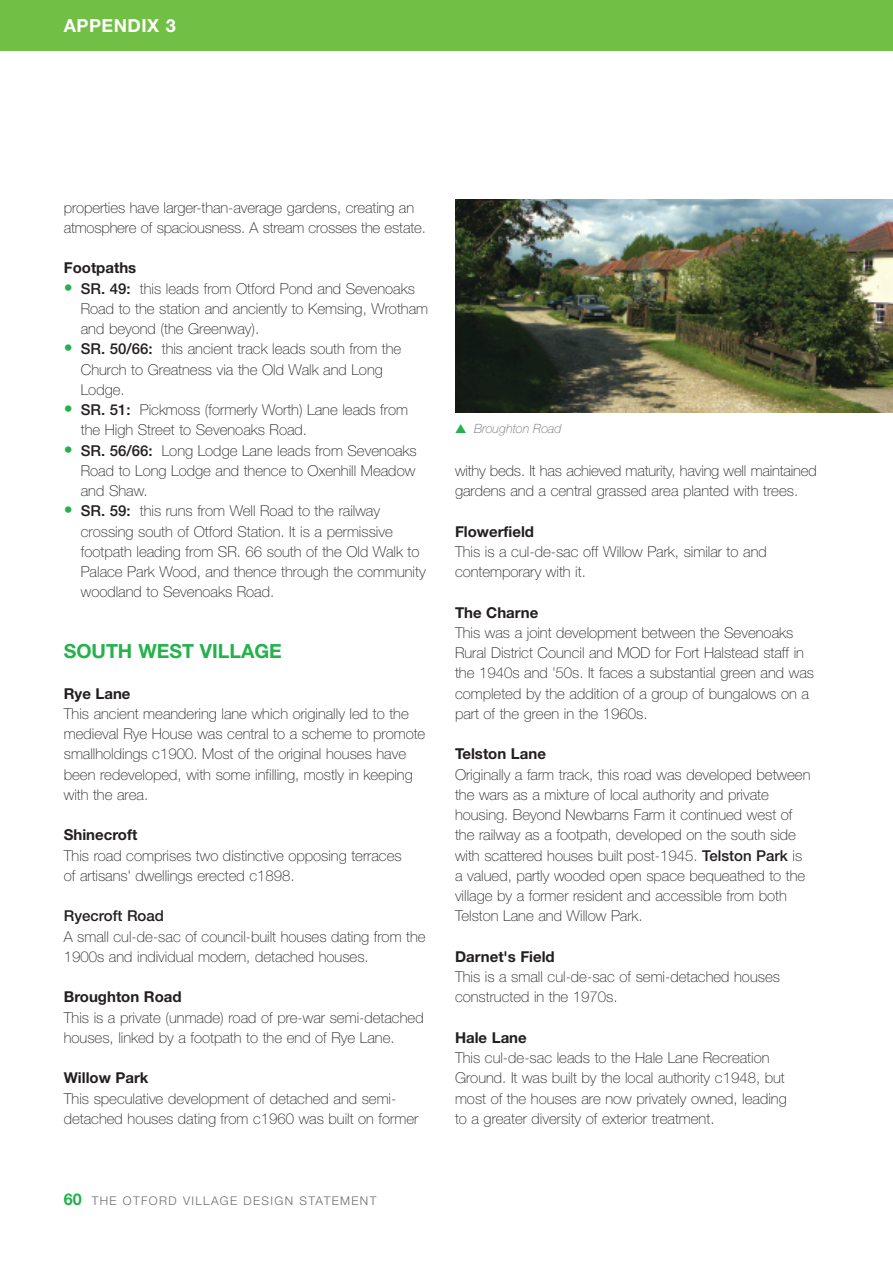
<style>
.page{position:relative;width:893px;height:1263px;background:#fff}
.page>*{position:absolute;margin:0;border:0;box-sizing:border-box;transform-origin:0 0}
.t1{font:700 19.5px "Helvetica Neue";color:#23b24b}
.t2{font:700 18px "Helvetica Neue";letter-spacing:.03em;color:#fff}
.t3{font:100 15px/20.2px "Helvetica Neue";color:#231f20}
.t4{font:700 15px "Helvetica Neue";color:#231f20}
.t5{font:500 15px "Helvetica Neue";color:#231f20}
.t6{font:italic 100 12.75px "Helvetica Neue";color:#6c6d70}
.t7{font:300 12px "Helvetica Neue";letter-spacing:.11em;color:#6c6d70}
.s1{font-size:18px;color:#23b24b}
.s2{font-weight:500}
.s3{font-weight:700;font-size:16.2px;color:#23b24b}
.s4{color:#23b24b}
</style>
<div class="page">
<div style="left:0;top:0;width:893px;height:51px;background:#71bf44"></div>
<img style="left:455px;top:199px;width:438px;height:214px">
<p class="t2" style="left:64px;top:19px;width:114px">APPENDIX 3</p>
<p class="t3" style="left:64px;top:198px;width:364px">properties have larger-than-average gardens, creating an atmosphere of spaciousness. A stream crosses the estate.</p>
<p class="t4" style="left:64px;top:263px;width:74px">Footpaths</p>
<p class="t3" style="left:81px;top:279px;width:349px;text-indent:-17px"><span class="s1">•</span> <span class="s2">SR. 49:</span> this leads from Otford Pond and Sevenoaks<br>Road to the station and anciently to Kemsing, Wrotham and beyond (the Greenway).</p>
<p class="t3" style="left:81px;top:340px;width:322px;text-indent:-17px"><span class="s1">•</span> <span class="s2">SR. 50/66:</span> this ancient track leads south from the<br>Church to Greatness via the Old Walk and Long<br>Lodge.</p>
<p class="t3" style="left:81px;top:401px;width:329px;text-indent:-17px"><span class="s1">•</span> <span class="s2">SR. 51:</span> Pickmoss (formerly Worth) Lane leads from the High Street to Sevenoaks Road.</p>
<p class="t3" style="left:81px;top:441px;width:337px;text-align:justify;text-indent:-17px"><span class="s1">•</span> <span class="s2">SR. 56/66:</span> Long Lodge Lane leads from Sevenoaks Road to Long Lodge and thence to Oxenhill Meadow and Shaw.</p>
<p class="t3" style="left:81px;top:502px;width:346px;text-indent:-17px"><span class="s1">•</span> <span class="s2">SR. 59:</span> this runs from Well Road to the railway crossing south of Otford Station. It is a permissive footpath leading from SR. 66 south of the Old Walk to Palace Park Wood, and thence through the community woodland to Sevenoaks Road.</p>
<h1 class="t1" style="left:64px;top:644px;width:220px">SOUTH WEST VILLAGE</h1>
<p class="t4" style="left:64px;top:688px;width:68px">Rye Lane</p>
<p class="t3" style="left:64px;top:705px;width:363px">This ancient meandering lane which originally led to the medieval Rye House was central to a scheme to promote smallholdings c1900. Most of the original houses have been redeveloped, with some infilling, mostly in keeping with the area.</p>
<p class="t4" style="left:64px;top:830px;width:75px">Shinecroft</p>
<p class="t3" style="left:64px;top:846px;width:339px">This road comprises two distinctive opposing terraces of artisans' dwellings erected c1898.</p>
<p class="t5" style="left:64px;top:911px;width:102px">Ryecroft Road</p>
<p class="t3" style="left:64px;top:927px;width:363px">A small cul-de-sac of council-built houses dating from the<br>1900s and individual modern, detached houses.</p>
<p class="t4" style="left:64px;top:992px;width:119px">Broughton Road</p>
<p class="t3" style="left:64px;top:1008px;width:361px">This is a private (unmade) road of pre-war semi-detached houses, linked by a footpath to the end of Rye Lane.</p>
<p class="t4" style="left:64px;top:1073px;width:86px">Willow Park</p>
<p class="t3" style="left:64px;top:1089px;width:356px">This speculative development of detached and semi&shy;detached houses dating from c1960 was built on former</p>
<p class="t7" style="left:64px;top:1196px;width:314px"><span class="s3">60</span> THE OTFORD VILLAGE DESIGN STATEMENT</p>
<p class="t6" style="left:455px;top:424px;width:108px"><span class="s4">▲</span> Broughton Road</p>
<p class="t3" style="left:455px;top:462px;width:363px">withy beds. It has achieved maturity, having well maintained gardens and a central grassed area planted with trees.</p>
<p class="t4" style="left:455px;top:526px;width:81px">Flowerfield</p>
<p class="t3" style="left:455px;top:543px;width:313px">This is a cul-de-sac off Willow Park, similar to and contemporary with it.</p>
<p class="t4" style="left:455px;top:607px;width:85px">The Charne</p>
<p class="t3" style="left:455px;top:624px;width:361px">This was a joint development between the Sevenoaks Rural District Council and MOD for Fort Halstead staff in the 1940s and '50s. It faces a substantial green and was completed by the addition of a group of bungalows on a part of the green in the 1960s.</p>
<p class="t4" style="left:455px;top:749px;width:92px">Telston Lane</p>
<p class="t3" style="left:455px;top:765px;width:357px">Originally a farm track, this road was developed between the wars as a mixture of local authority and private housing. Beyond Newbarns Farm it continued west of the railway as a footpath, developed on the south side with scattered houses built post-1945. <span class="s2">Telston Park</span> is a valued, partly wooded open space bequeathed to the village by a former resident and accessible from both Telston Lane and Willow Park.</p>
<p class="t4" style="left:455px;top:951px;width:101px">Darnet's Field</p>
<p class="t3" style="left:455px;top:968px;width:326px">This is a small cul-de-sac of semi-detached houses constructed in the 1970s.</p>
<p class="t4" style="left:455px;top:1032px;width:73px">Hale Lane</p>
<p class="t3" style="left:455px;top:1049px;width:333px">This cul-de-sac leads to the Hale Lane Recreation Ground. It was built by the local authority c1948, but most of the houses are now privately owned, leading to a greater diversity of exterior treatment.</p>
</div>
